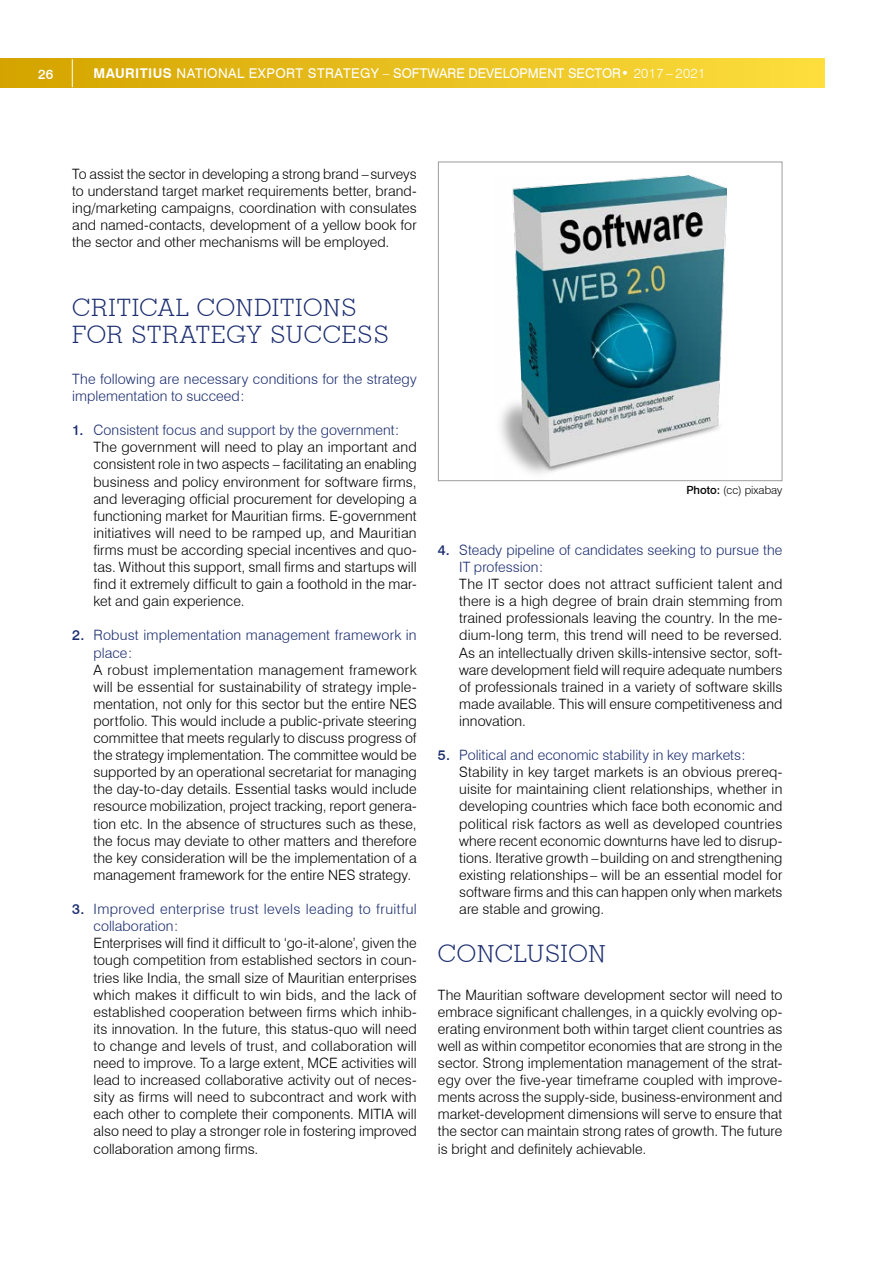
<style>
.page{position:relative;width:893px;height:1263px;background:#fff}
.page>*{position:absolute;margin:0;border:0;box-sizing:border-box;transform-origin:0 0}
.Title_1{font:300 24px/27px "Geometric Slab 703 BT";letter-spacing:.03em;color:#1b2d70}
.Text_indent_4mm{font:300 14.25px/17.1px "Swiss 721 BT";letter-spacing:.005em;color:#000;text-align:justify}
.Body_text{font:300 14.25px/17.1px "Swiss 721 BT";letter-spacing:.005em;color:#000;text-align:justify}
.Body_text-2{font:300 14.25px/17.1px "Swiss 721 BT";letter-spacing:.005em;color:#1b2d70}
.Body_text-3{font:300 14.25px/17.1px "Swiss 721 BT";letter-spacing:.025em;color:#1b2d70}
.t1{font:13.5px "Swiss 721 BT";color:#fff}
.t2{font:500 13.5px "Swiss 721 BT";color:#fff}
.pie_foto{font:300 11.25px "Swiss 721 BT";color:#000}
.s1{font-weight:700}
.s2{font-weight:300}
.s3{font-weight:500}
</style>
<div class="page">
<img style="left:500px;top:176px;width:227px;height:298px">
<div style="left:438px;top:162px;width:344px;height:319px;border:1px solid #9d9d9c"></div>
<div style="left:0;top:58px;width:825px;height:29px;background:linear-gradient(to right,#d4a300,#fdde3f)"></div>
<svg style="left:72px;top:59px;width:1px;height:28px"></svg>
<p class="t2" style="left:38px;top:66px;width:17px">26</p>
<p class="t1" style="left:94px;top:65px;width:613px"><span class="s1">MAURITIUS</span> NATIONAL EXPORT STRATEGY – SOFTWARE DEVELOPMENT SECTOR<span class="s1">•</span> <span class="s2">2017 – 2021</span></p>
<p class="Body_text" style="left:72px;top:165px;width:346px">To assist the sector in developing a strong brand –surveys to understand target market requirements better, brand&shy;ing/marketing campaigns, coordination with consulates and named-contacts, development of a yellow book for the sector and other mechanisms will be employed.</p>
<p class="Title_1" style="left:72px;top:294px;width:318px">CRITICAL CONDITIONS<br>FOR STRATEGY SUCCESS</p>
<p class="Body_text-2" style="left:72px;top:370px;width:346px">The following are necessary conditions for the strategy implementation to succeed:</p>
<p class="Body_text-2" style="left:72px;top:421px;width:328px"><span class="s3">1.</span> Consistent focus and support by the government:</p>
<p class="Text_indent_4mm" style="left:94px;top:439px;width:325px">The government will need to play an important and consistent role in two aspects – facilitating an enabling business and policy environment for software firms, and leveraging official procurement for developing a functioning market for Mauritian firms. E-government initiatives will need to be ramped up, and Mauritian firms must be according special incentives and quo&shy;tas. Without this support, small firms and startups will find it extremely difficult to gain a foothold in the mar&shy;ket and gain experience.</p>
<p class="Body_text-2" style="left:94px;top:627px;width:325px;text-indent:-21px"><span class="s3">2.</span> Robust implementation management framework in place:</p>
<p class="Text_indent_4mm" style="left:94px;top:661px;width:325px">A robust implementation management framework will be essential for sustainability of strategy imple&shy;mentation, not only for this sector but the entire NES portfolio. This would include a public-private steering committee that meets regularly to discuss progress of the strategy implementation. The committee would be supported by an operational secretariat for managing the day-to-day details. Essential tasks would include resource mobilization, project tracking, report genera&shy;tion etc. In the absence of structures such as these, the focus may deviate to other matters and therefore the key consideration will be the implementation of a management framework for the entire NES strategy.</p>
<p class="Body_text-3" style="left:94px;top:900px;width:325px;text-indent:-21px"><span class="s3">3.</span> Improved enterprise trust levels leading to fruitful collaboration:</p>
<p class="Text_indent_4mm" style="left:94px;top:934px;width:325px">Enterprises will find it difficult to ‘go-it-alone’, given the tough competition from established sectors in coun&shy;tries like India, the small size of Mauritian enterprises which makes it difficult to win bids, and the lack of established cooperation between firms which inhib&shy;its innovation. In the future, this status-quo will need to change and levels of trust, and collaboration will need to improve. To a large extent, MCE activities will lead to increased collaborative activity out of neces&shy;sity as firms will need to subcontract and work with each other to complete their components. MITIA will also need to play a stronger role in fostering improved collaboration among firms.</p>
<p class="pie_foto" style="left:686px;top:483px;width:98px"><span class="s3">Photo:</span> (cc) pixabay</p>
<p class="Body_text-2" style="left:459px;top:541px;width:325px;text-indent:-21px"><span class="s3">4.</span> Steady pipeline of candidates seeking to pursue the<br>IT profession:</p>
<p class="Text_indent_4mm" style="left:459px;top:575px;width:325px">The IT sector does not attract sufficient talent and there is a high degree of brain drain stemming from trained professionals leaving the country. In the me&shy;dium-long term, this trend will need to be reversed.<br>As an intellectually driven skills-intensive sector, soft&shy;ware development field will require adequate numbers of professionals trained in a variety of software skills made available. This will ensure competitiveness and innovation.</p>
<p class="Body_text-2" style="left:438px;top:746px;width:309px"><span class="s3">5.</span> Political and economic stability in key markets:</p>
<p class="Text_indent_4mm" style="left:459px;top:763px;width:325px">Stability in key target markets is an obvious prereq&shy;uisite for maintaining client relationships, whether in developing countries which face both economic and political risk factors as well as developed countries where recent economic downturns have led to disrup&shy;tions. Iterative growth –building on and strengthening existing relationships– will be an essential model for software firms and this can happen only when markets are stable and growing.</p>
<p class="Title_1" style="left:438px;top:940px;width:169px">CONCLUSION</p>
<p class="Body_text" style="left:438px;top:986px;width:346px">The Mauritian software development sector will need to embrace significant challenges, in a quickly evolving op&shy;erating environment both within target client countries as well as within competitor economies that are strong in the sector. Strong implementation management of the strat&shy;egy over the five-year timeframe coupled with improve&shy;ments across the supply-side, business-environment and market-development dimensions will serve to ensure that the sector can maintain strong rates of growth. The future is bright and definitely achievable.</p>
</div>
